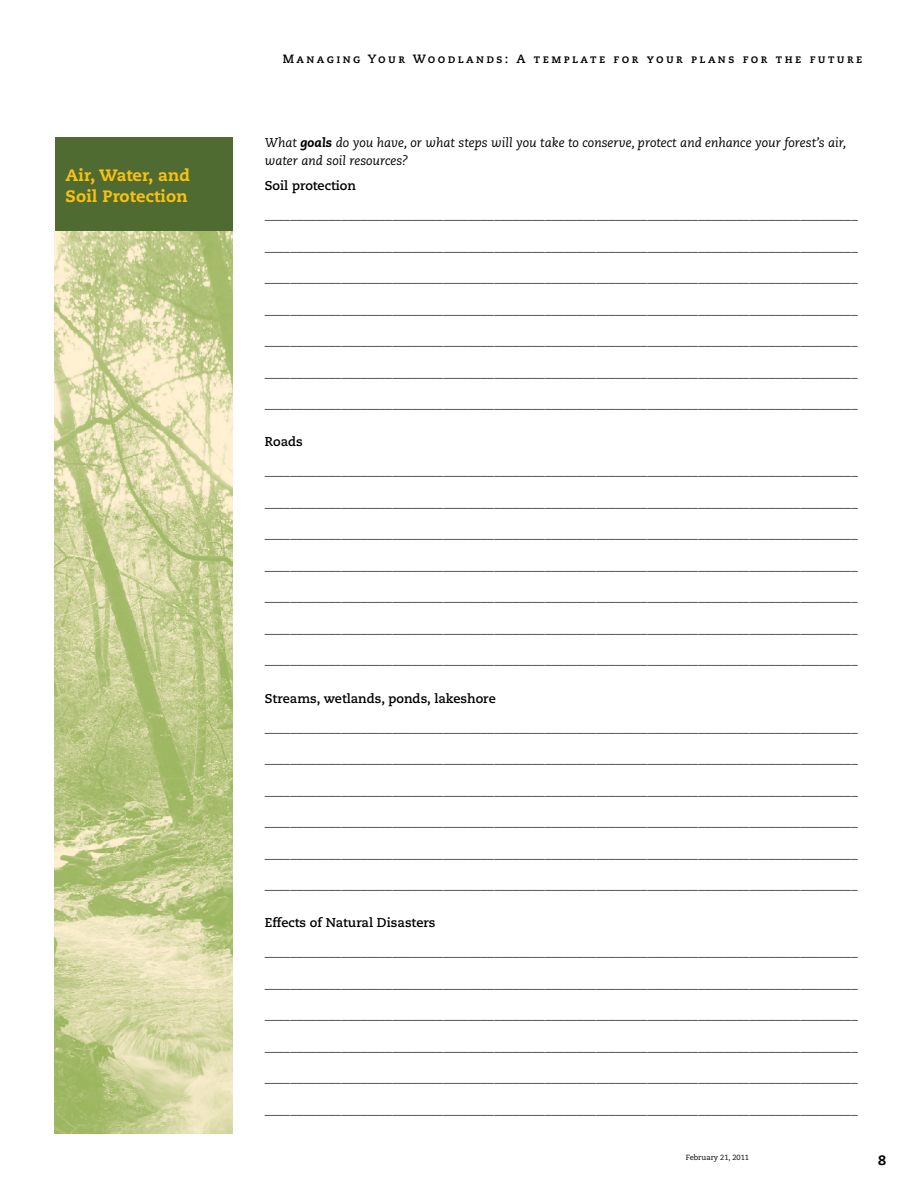
<style>
.page{position:relative;width:918px;height:1188px;background:#fff}
.page>*{position:absolute;margin:0;border:0;box-sizing:border-box;transform-origin:0 0}
.t1{font:800 16.5px/21px "Caecilia";letter-spacing:.01em;color:#f9c110}
.t2{font:800 13.5px "Caecilia";color:#000}
.t3{font:800 12.75px "Caecilia";color:#000}
.t4{font:italic 12.75px/18px "Caecilia";color:#000}
.t5{font:700 12.75px "Caecilia";color:#000}
.t6{font:12px "Caecilia Bold SC";letter-spacing:.2em;color:#000}
.t7{font:7.5px "Caecilia";color:#000}
.s1{font-weight:800}
</style>
<div class="page">
<div style="left:55px;top:137px;width:177px;height:95px;background:#4f6b31"></div>
<img style="left:55px;top:232px;width:177px;height:902px">
<p class="t1" style="left:66px;top:164px;width:126px">Air, Water, and<br>Soil Protection</p>
<p class="t6" style="left:283px;top:52px;width:581px">Managing Your Woodlands: A template for your plans for the future</p>
<p class="t4" style="left:265px;top:134px;width:583px">What <span class="s1">goals</span> do you have, or what steps will you take to conserve, protect and enhance your forest’s air, water and soil resources?</p>
<p class="t5" style="left:265px;top:178px;width:93px">Soil protection</p>
<p class="t3" style="left:265px;top:207px;width:594px">_____________________________________________________________________________________________</p>
<p class="t3" style="left:265px;top:238px;width:594px">_____________________________________________________________________________________________</p>
<p class="t3" style="left:265px;top:270px;width:594px">_____________________________________________________________________________________________</p>
<p class="t3" style="left:265px;top:301px;width:594px">_____________________________________________________________________________________________</p>
<p class="t3" style="left:265px;top:333px;width:594px">_____________________________________________________________________________________________</p>
<p class="t3" style="left:265px;top:364px;width:594px">_____________________________________________________________________________________________</p>
<p class="t3" style="left:265px;top:396px;width:594px">_____________________________________________________________________________________________</p>
<p class="t5" style="left:265px;top:435px;width:40px">Roads</p>
<p class="t3" style="left:265px;top:463px;width:594px">_____________________________________________________________________________________________</p>
<p class="t3" style="left:265px;top:494px;width:594px">_____________________________________________________________________________________________</p>
<p class="t3" style="left:265px;top:526px;width:594px">_____________________________________________________________________________________________</p>
<p class="t3" style="left:265px;top:557px;width:594px">_____________________________________________________________________________________________</p>
<p class="t3" style="left:265px;top:589px;width:594px">_____________________________________________________________________________________________</p>
<p class="t3" style="left:265px;top:620px;width:594px">_____________________________________________________________________________________________</p>
<p class="t3" style="left:265px;top:652px;width:594px">_____________________________________________________________________________________________</p>
<p class="t5" style="left:265px;top:691px;width:232px">Streams, wetlands, ponds, lakeshore</p>
<p class="t3" style="left:265px;top:719px;width:594px">_____________________________________________________________________________________________</p>
<p class="t3" style="left:265px;top:751px;width:594px">_____________________________________________________________________________________________</p>
<p class="t3" style="left:265px;top:782px;width:594px">_____________________________________________________________________________________________</p>
<p class="t3" style="left:265px;top:814px;width:594px">_____________________________________________________________________________________________</p>
<p class="t3" style="left:265px;top:845px;width:594px">_____________________________________________________________________________________________</p>
<p class="t3" style="left:265px;top:877px;width:594px">_____________________________________________________________________________________________</p>
<p class="t5" style="left:265px;top:915px;width:172px">Effects of Natural Disasters</p>
<p class="t3" style="left:265px;top:944px;width:594px">_____________________________________________________________________________________________</p>
<p class="t3" style="left:265px;top:975px;width:594px">_____________________________________________________________________________________________</p>
<p class="t3" style="left:265px;top:1007px;width:594px">_____________________________________________________________________________________________</p>
<p class="t3" style="left:265px;top:1038px;width:594px">_____________________________________________________________________________________________</p>
<p class="t3" style="left:265px;top:1070px;width:594px">_____________________________________________________________________________________________</p>
<p class="t3" style="left:265px;top:1101px;width:594px">_____________________________________________________________________________________________</p>
<p class="t7" style="left:686px;top:1153px;width:65px">February 21, 2011</p>
<p class="t2" style="left:878px;top:1152px;width:9px">8</p>
</div>
